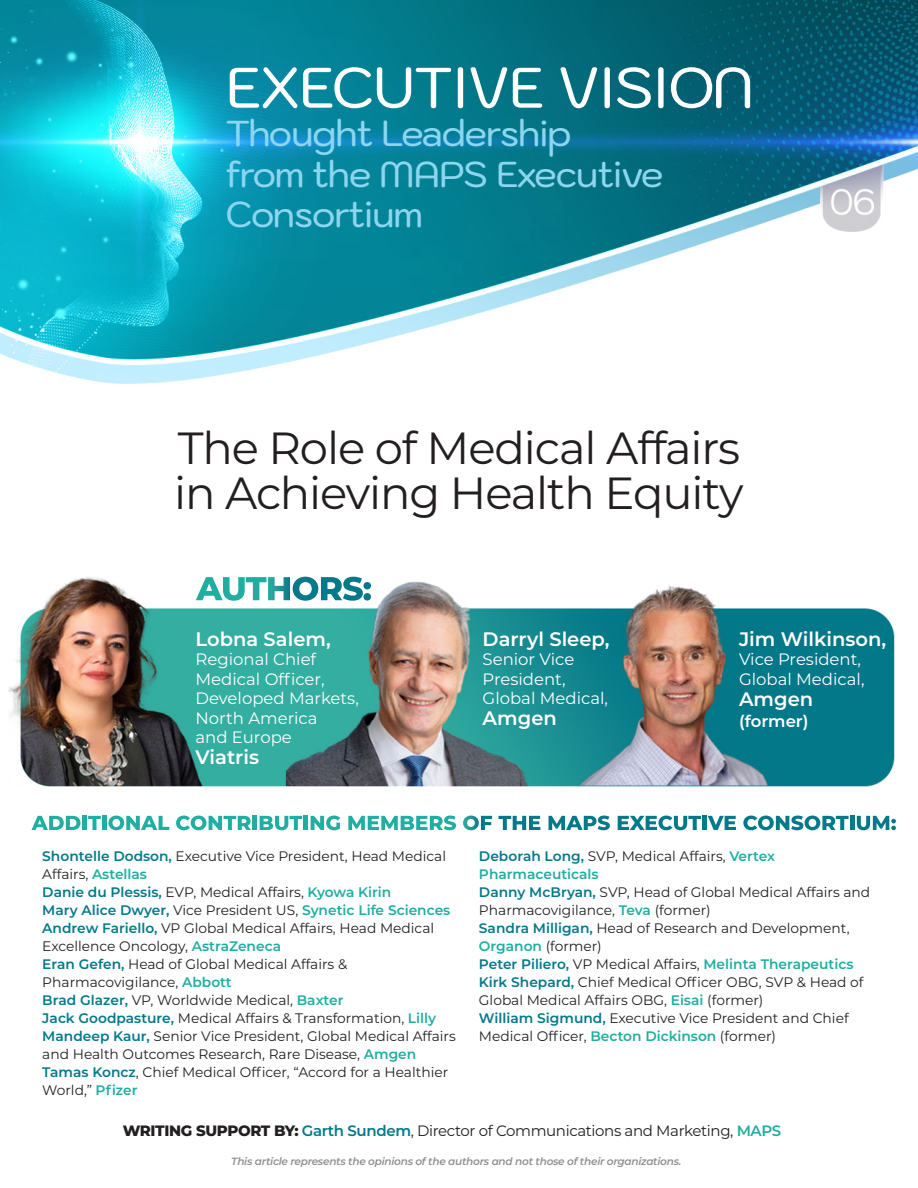
<style>
.page{position:relative;width:918px;height:1188px;background:#fff}
.page>*{position:absolute;margin:0;border:0;box-sizing:border-box;transform-origin:0 0}
.t1{font:500 57px "Kodchasan";letter-spacing:-.025em;color:#fff}
.t2{font:45px/45px "Montserrat";letter-spacing:-.025em;color:#231f20}
.t3{font:500 36px/40.5px "Kodchasan";letter-spacing:-.025em;color:#8cd6ef}
.t4{font:600 19.5px "Montserrat";color:#fff}
.t5{font:16.5px/19.5px "Montserrat";color:#fff}
.t6{font:600 16.5px "Montserrat";color:#fff}
.t7{font:15px "Montserrat";letter-spacing:-.025em;color:#231f20}
.t8{font:13.8px/18px "Montserrat";color:#231f20}
.t9{font:italic 600 10.5px "Montserrat";letter-spacing:-.025em;color:#909090}
.s1{font-weight:600;color:#03798a}
.s2{font-weight:600;color:#1faea1}
.s3{font-weight:800}
</style>
<div class="page">
<img style="left:0;top:0;width:918px;height:831px">
<svg style="left:196px;top:577px;width:175px;height:24px"></svg>
<svg style="left:32px;top:816px;width:48px;height:14px"></svg>
<hr style="left:83px;top:816px;width:4px;height:14px;background:#1faea1">
<svg style="left:88px;top:816px;width:13px;height:14px"></svg>
<hr style="left:102px;top:816px;width:4px;height:14px;background:#1faea1">
<svg style="left:108px;top:816px;width:61px;height:14px"></svg>
<svg style="left:176px;top:816px;width:75px;height:14px"></svg>
<hr style="left:253px;top:816px;width:4px;height:14px;background:#1faea1">
<svg style="left:260px;top:816px;width:42px;height:14px"></svg>
<hr style="left:304px;top:816px;width:4px;height:14px;background:#1faea1">
<svg style="left:311px;top:816px;width:29px;height:14px"></svg>
<svg style="left:348px;top:816px;width:108px;height:14px"></svg>
<svg style="left:463px;top:816px;width:29px;height:14px"></svg>
<svg style="left:498px;top:816px;width:42px;height:14px"></svg>
<svg style="left:549px;top:816px;width:61px;height:14px"></svg>
<svg style="left:618px;top:816px;width:83px;height:14px"></svg>
<hr style="left:703px;top:816px;width:4px;height:14px;background:#03798a">
<svg style="left:708px;top:816px;width:28px;height:14px"></svg>
<svg style="left:743px;top:816px;width:106px;height:14px"></svg>
<hr style="left:850px;top:816px;width:4px;height:14px;background:#03798a">
<svg style="left:857px;top:816px;width:39px;height:14px"></svg>
<h1 class="t1" style="left:226px;top:55px;width:530px">EXECUTIVE VISION</h1>
<h3 class="t3" style="left:226px;top:113px;width:439px">Thought Leadership<br>from the MAPS Executive<br>Consortium</h3>
<h2 class="t2" style="left:174px;top:424px;width:571px">The Role of Medical Affairs in Achieving Health Equity</h2>
<h3 class="t4" style="left:196px;top:625px;width:137px">Lobna Salem,</h3>
<p class="t5" style="left:196px;top:649px;width:165px">Regional Chief<br>Medical Officer,<br>Developed Markets,<br>North America<br>and Europe</p>
<h3 class="t4" style="left:196px;top:744px;width:65px">Viatris</h3>
<h3 class="t4" style="left:483px;top:625px;width:128px">Darryl Sleep,</h3>
<p class="t5" style="left:483px;top:649px;width:127px">Senior Vice<br>President,<br>Global Medical,</p>
<h3 class="t4" style="left:483px;top:705px;width:76px">Amgen</h3>
<h3 class="t4" style="left:739px;top:625px;width:149px">Jim Wilkinson,</h3>
<p class="t5" style="left:739px;top:649px;width:127px">Vice President,<br>Global Medical,</p>
<h3 class="t4" style="left:739px;top:685px;width:76px">Amgen</h3>
<p class="t6" style="left:739px;top:709px;width:71px">(former)</p>
<p class="t8" style="left:42px;top:846px;width:415px"><span class="s1">Shontelle Dodson,</span> Executive Vice President, Head Medical Affairs, <span class="s2">Astellas<br></span><span class="s1">Danie du Plessis,</span> EVP, Medical Affairs, <span class="s2">Kyowa Kirin<br></span><span class="s1">Mary Alice Dwyer,</span> Vice President US, <span class="s2">Synetic Life Sciences </span><span class="s1">Andrew Fariello,</span> VP Global Medical Affairs, Head Medical Excellence Oncology, <span class="s2">AstraZeneca<br></span><span class="s1">Eran Gefen,</span> Head of Global Medical Affairs &amp; Pharmacovigilance, <span class="s2">Abbott<br></span><span class="s1">Brad Glazer,</span> VP, Worldwide Medical, <span class="s2">Baxter<br></span><span class="s1">Jack Goodpasture,</span> Medical Affairs &amp; Transformation, <span class="s2">Lilly </span><span class="s1">Mandeep Kaur,</span> Senior Vice President, Global Medical Affairs and Health Outcomes Research, Rare Disease, <span class="s2">Amgen </span><span class="s1">Tamas Koncz</span>, Chief Medical Officer, “Accord for a Healthier World,” <span class="s2">Pfizer</span></p>
<p class="t8" style="left:479px;top:846px;width:393px"><span class="s1">Deborah Long,</span> SVP, Medical Affairs, <span class="s2">Vertex Pharmaceuticals<br></span><span class="s1">Danny McBryan,</span> SVP, Head of Global Medical Affairs and Pharmacovigilance, <span class="s2">Teva</span> (former)<br><span class="s1">Sandra Milligan,</span> Head of Research and Development, <span class="s2">Organon</span> (former)<br><span class="s1">Peter Piliero,</span> VP Medical Affairs, <span class="s2">Melinta Therapeutics </span><span class="s1">Kirk Shepard,</span> Chief Medical Officer OBG, SVP &amp; Head of Global Medical Affairs OBG, <span class="s2">Eisai</span> (former)<br><span class="s1">William Sigmund,</span> Executive Vice President and Chief Medical Officer, <span class="s2">Becton Dickinson</span> (former)</p>
<p class="t7" style="left:123px;top:1121px;width:660px"><span class="s3">WRITING SUPPORT BY:</span> <span class="s1">Garth Sundem</span>, Director of Communications and Marketing, <span class="s2">MAPS</span></p>
<p class="t9" style="left:231px;top:1154px;width:452px">This article represents the opinions of the authors and not those of their organizations.</p>
</div>
